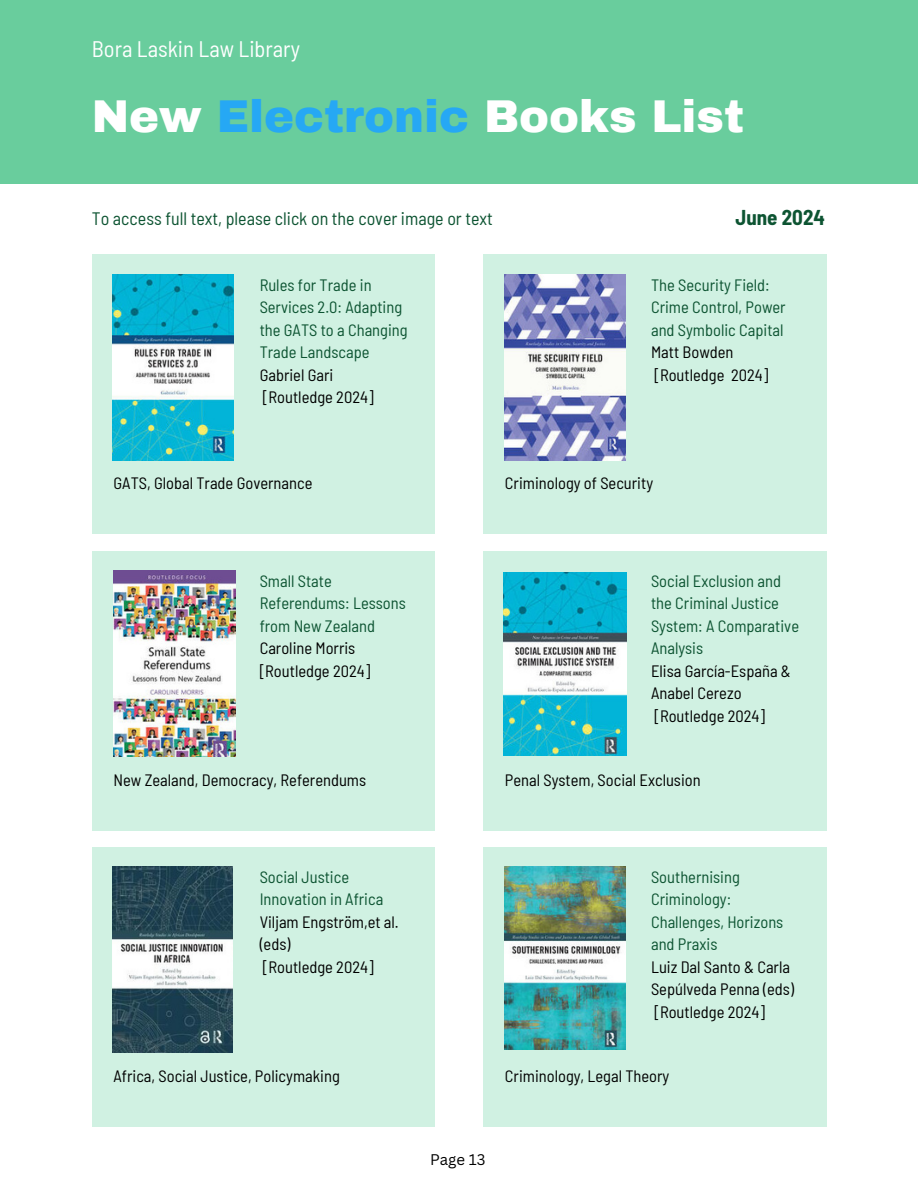
<style>
.page{position:relative;width:918px;height:1188px;background:#fff}
.page>*{position:absolute;margin:0;border:0;box-sizing:border-box;transform-origin:0 0}
.t1{font:900 45px "Archivo";color:#fff}
.t2{font:semi-condensed 22.5px "Barlow";color:#fff}
.t3{font:700 semi-condensed 21px "Barlow";color:#0d5432}
.t4{font:semi-condensed 18px "Barlow";color:#0d5432}
.t5{font:semi-condensed 16.5px/22.5px "Barlow";color:#0d5432}
.t6{font:semi-condensed 16.5px/22.5px "Barlow";color:#000}
.t7{font:15px "Canva Sans";color:#000}
.s1{color:#26a8f4}
.s2{color:#000}
.s3{color:#0d5432}
</style>
<div class="page">
<div style="left:0;top:0;width:918px;height:184px;background:#69cd9d"></div>
<div style="left:92px;top:255px;width:343px;height:279px;background:#d0f1e2"></div>
<div style="left:483px;top:255px;width:343px;height:279px;background:#d0f1e2"></div>
<div style="left:92px;top:551px;width:343px;height:279px;background:#d0f1e2"></div>
<div style="left:483px;top:551px;width:343px;height:279px;background:#d0f1e2"></div>
<div style="left:92px;top:847px;width:343px;height:279px;background:#d0f1e2"></div>
<div style="left:483px;top:847px;width:343px;height:279px;background:#d0f1e2"></div>
<img style="left:112px;top:275px;width:122px;height:185px">
<img style="left:505px;top:275px;width:120px;height:185px">
<img style="left:114px;top:570px;width:121px;height:186px">
<img style="left:503px;top:572px;width:123px;height:183px">
<img style="left:112px;top:867px;width:120px;height:185px">
<img style="left:505px;top:867px;width:120px;height:183px">
<p class="t2" style="left:92px;top:35px;width:210px">Bora Laskin Law Library</p>
<h4 class="t1" style="left:92px;top:93px;width:654px">New <span class="s1">Electronic</span> Books List</h4>
<p class="t4" style="left:92px;top:207px;width:403px">To access full text, please click on the cover image or text</p>
<h4 class="t3" style="left:736px;top:204px;width:91px">June 2024</h4>
<h4 class="t5" style="left:260px;top:273px;width:149px">Rules for Trade in<br>Services 2.0: Adapting the GATS to a Changing<br>Trade Landscape<br><span class="s2">Gabriel Gari<br>[Routledge 2024]</span></h4>
<h4 class="t6" style="left:114px;top:472px;width:200px">GATS, Global Trade Governance</h4>
<h4 class="t5" style="left:260px;top:569px;width:148px">Small State<br>Referendums: Lessons from New Zealand<br><span class="s2">Caroline Morris [Routledge 2024]</span></h4>
<p class="t6" style="left:114px;top:768px;width:254px">New Zealand, Democracy, Referendums</p>
<p class="t5" style="left:651px;top:273px;width:136px">The Security Field:<br>Crime Control, Power and Symbolic Capital<br><span class="s2">Matt Bowden [Routledge 2024]</span></p>
<h4 class="t6" style="left:505px;top:472px;width:150px">Criminology of Security</h4>
<h4 class="t5" style="left:651px;top:569px;width:150px">Social Exclusion and the Criminal Justice<br>System: A Comparative<br>Analysis<br><span class="s2">Elisa García-España &amp;<br>Anabel Cerezo [Routledge 2024]</span></h4>
<h4 class="t6" style="left:505px;top:768px;width:197px">Penal System, Social Exclusion</h4>
<p class="t6" style="left:260px;top:865px;width:141px"><span class="s3">Social Justice<br>Innovation in Africa<br></span>Viljam Engström,et al. (eds)<br>[Routledge 2024]</p>
<h4 class="t6" style="left:114px;top:1064px;width:228px">Africa, Social Justice, Policymaking</h4>
<h4 class="t5" style="left:651px;top:865px;width:144px">Southernising<br>Criminology:<br>Challenges, Horizons and Praxis<br><span class="s2">Luiz Dal Santo &amp; Carla<br>Sepúlveda Penna (eds) [Routledge 2024]</span></h4>
<p class="t6" style="left:505px;top:1064px;width:166px">Criminology, Legal Theory</p>
<h4 class="t7" style="left:430px;top:1149px;width:57px">Page 13</h4>
</div>
